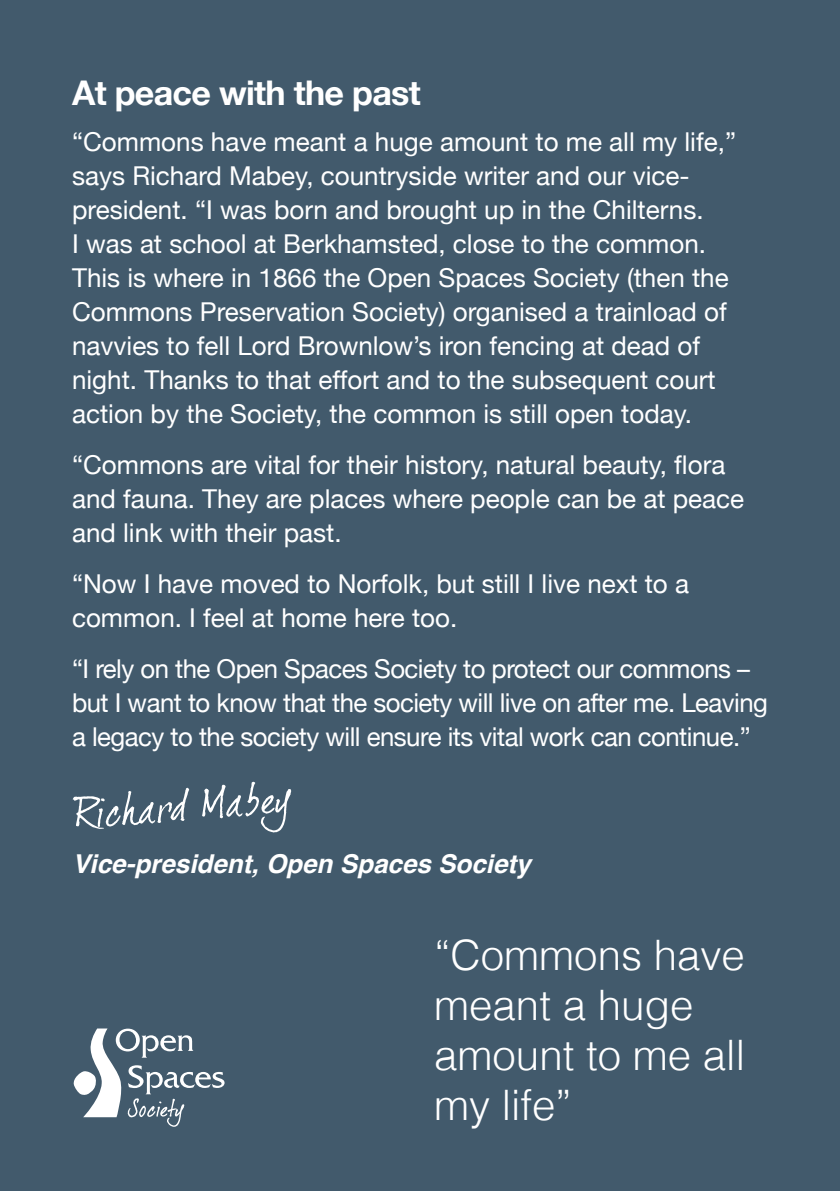
<style>
.page{position:relative;width:840px;height:1191px;background:#fff}
.page>*{position:absolute;margin:0;border:0;box-sizing:border-box;transform-origin:0 0}
.t1{font:300 42px/50px "Helvetica";color:#fff}
.t2{font:700 34px "Helvetica Neue";letter-spacing:-.02em;color:#fff}
.t3{font:26px/34px "Helvetica Neue";color:#fff}
.t4{font:26px/34px "Helvetica Neue";letter-spacing:-.02em;color:#fff}
.t5{font:italic 700 26px "Helvetica";color:#fff}
</style>
<div class="page">
<div style="left:0;top:0;width:839px;height:1191px;background:#425a6c"></div>
<svg style="left:73px;top:781px;width:218px;height:51px"></svg>
<svg style="left:73px;top:1028px;width:151px;height:98px"></svg>
<h2 class="t2" style="left:72px;top:66px;width:350px">At peace with the past</h2>
<p class="t3" style="left:72px;top:126px;width:665px">“Commons have meant a huge amount to me all my life,” says Richard Mabey, countryside writer and our vice&shy;president. “I was born and brought up in the Chilterns.<br>I was at school at Berkhamsted, close to the common.<br>This is where in 1866 the Open Spaces Society (then the Commons Preservation Society) organised a trainload of navvies to fell Lord Brownlow’s iron fencing at dead of night. Thanks to that effort and to the subsequent court action by the Society, the common is still open today.</p>
<p class="t3" style="left:72px;top:449px;width:673px">“Commons are vital for their history, natural beauty, flora and fauna. They are places where people can be at peace and link with their past.</p>
<p class="t3" style="left:72px;top:568px;width:618px">“Now I have moved to Norfolk, but still I live next to a common. I feel at home here too.</p>
<p class="t4" style="left:72px;top:653px;width:697px">“I rely on the Open Spaces Society to protect our commons – but I want to know that the society will live on after me. Leaving a legacy to the society will ensure its vital work can continue.”</p>
<p class="t5" style="left:73px;top:842px;width:459px">Vice-president, Open Spaces Society</p>
<h1 class="t1" style="left:434px;top:928px;width:312px">“Commons have meant a huge amount to me all my life”</h1>
</div>
